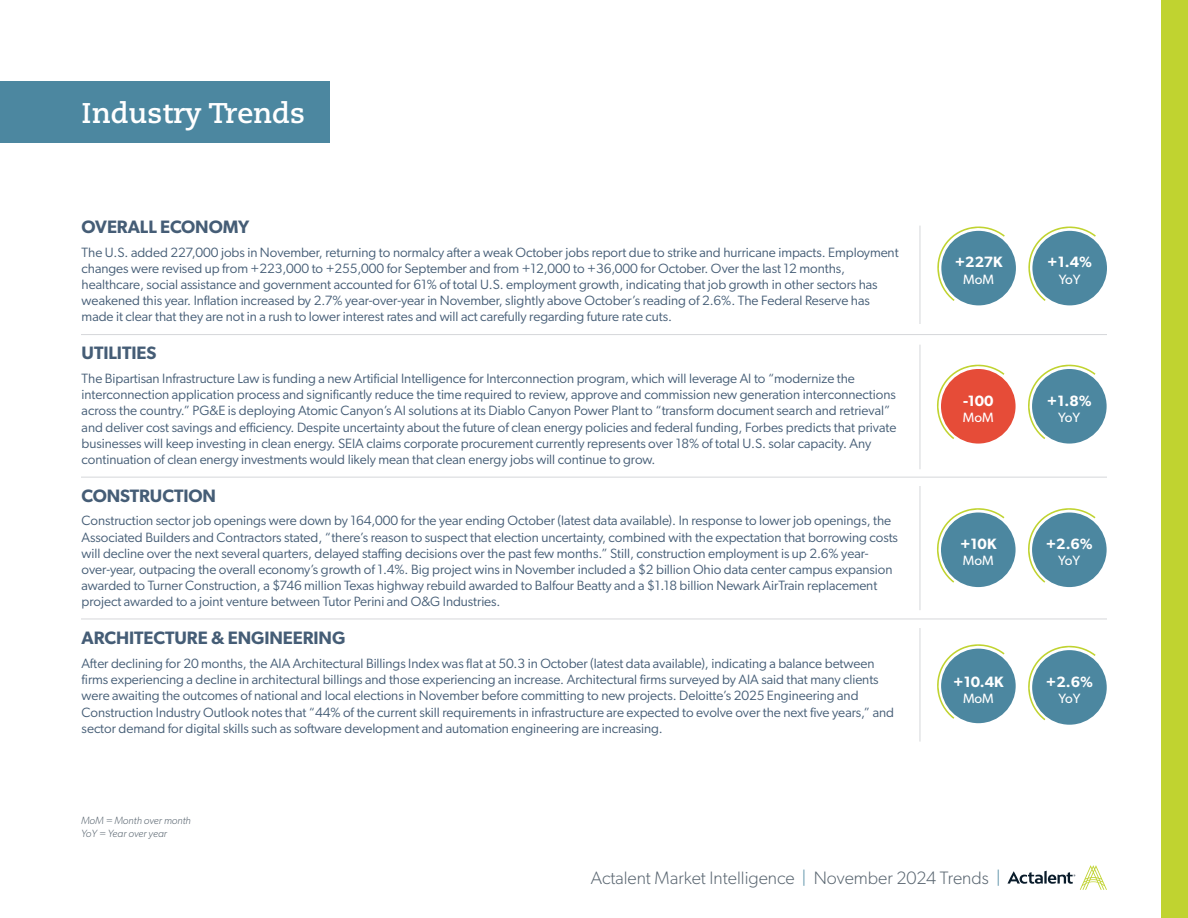
<style>
.page{position:relative;width:1188px;height:918px;background:#fff}
.page>*{position:absolute;margin:0;border:0;box-sizing:border-box;transform-origin:0 0}
.t1{font:700 28.5px "Caecilia LT Pro 75";color:#fff}
.t2{font:600 18px "Gibson";letter-spacing:-.005em;color:#455d76}
.t3{font:300 18px "Gibson";color:#5a6671}
.t4{font:600 15px "Gibson";color:#fff}
.t5{font:13.5px/16.2px "Gibson";letter-spacing:-.005em;color:#455d76}
.t6{font:13.5px "Gibson";color:#fff}
.t7{font:italic 300 10.5px/12.6px "Gibson";letter-spacing:-.005em;color:#5a6671}
.s1{color:#4c87a0}
</style>
<div class="page">
<svg style="left:1007px;top:865px;width:100px;height:25px"></svg>
<div style="left:0;top:81px;width:330px;height:61px;background:#4c87a0"></div>
<div style="left:1161px;top:0;width:27px;height:918px;background:#c0d330"></div>
<hr style="left:920px;top:226px;width:1px;height:98px;background:#d6d7da">
<hr style="left:920px;top:345px;width:1px;height:124px;background:#d6d7da">
<hr style="left:920px;top:486px;width:1px;height:124px;background:#d6d7da">
<div style="left:941px;top:231px;width:75px;height:74px;background:#4c87a0;border-radius:50%"></div>
<svg style="left:937px;top:226px;width:68px;height:75px"></svg>
<div style="left:1032px;top:231px;width:75px;height:74px;background:#4c87a0;border-radius:50%"></div>
<svg style="left:1028px;top:226px;width:68px;height:75px"></svg>
<div style="left:941px;top:369px;width:75px;height:75px;background:#e64c38;border-radius:50%"></div>
<svg style="left:937px;top:364px;width:67px;height:75px"></svg>
<div style="left:1032px;top:369px;width:75px;height:75px;background:#4c87a0;border-radius:50%"></div>
<svg style="left:1028px;top:364px;width:67px;height:75px"></svg>
<div style="left:941px;top:513px;width:75px;height:74px;background:#4c87a0;border-radius:50%"></div>
<svg style="left:937px;top:508px;width:67px;height:75px"></svg>
<div style="left:1032px;top:513px;width:75px;height:74px;background:#4c87a0;border-radius:50%"></div>
<svg style="left:1028px;top:508px;width:67px;height:75px"></svg>
<div style="left:941px;top:649px;width:75px;height:74px;background:#4c87a0;border-radius:50%"></div>
<svg style="left:937px;top:644px;width:68px;height:75px"></svg>
<div style="left:1032px;top:650px;width:75px;height:75px;background:#4c87a0;border-radius:50%"></div>
<svg style="left:1028px;top:645px;width:68px;height:75px"></svg>
<hr style="left:81px;top:334px;width:1026px;height:1px;background:#d6d7da">
<hr style="left:81px;top:477px;width:1026px;height:1px;background:#d6d7da">
<hr style="left:81px;top:619px;width:1026px;height:1px;background:#d6d7da">
<hr style="left:920px;top:628px;width:1px;height:114px;background:#d6d7da">
<p class="t1" style="left:82px;top:93px;width:225px">Industry Trends</p>
<p class="t2" style="left:82px;top:216px;width:169px">OVERALL ECONOMY</p>
<p class="t5" style="left:82px;top:244px;width:819px">The U.S. added 227,000 jobs in November, returning to normalcy after a weak October jobs report due to strike and hurricane impacts. Employment changes were revised up from +223,000 to +255,000 for September and from +12,000 to +36,000 for October. Over the last 12 months, healthcare, social assistance and government accounted for 61% of total U.S. employment growth, indicating that job growth in other sectors has weakened this year. Inflation increased by 2.7% year-over-year in November, slightly above October’s reading of 2.6%. The Federal Reserve has made it clear that they are not in a rush to lower interest rates and will act carefully regarding future rate cuts.</p>
<p class="t2" style="left:82px;top:342px;width:76px">UTILITIES</p>
<p class="t5" style="left:82px;top:370px;width:816px">The Bipartisan Infrastructure Law is funding a new Artificial Intelligence for Interconnection program, which will leverage AI to “modernize the interconnection application process and significantly reduce the time required to review, approve and commission new generation interconnections across the country.” PG&amp;E is deploying Atomic Canyon’s AI solutions at its Diablo Canyon Power Plant to “transform document search and retrieval” and deliver cost savings and efficiency. Despite uncertainty about the future of clean energy policies and federal funding, Forbes predicts that private businesses will keep investing in clean energy. SEIA claims corporate procurement currently represents over 18% of total U.S. solar capacity. Any continuation of clean energy investments would likely mean that clean energy jobs will continue to grow.</p>
<p class="t2" style="left:82px;top:485px;width:136px">CONSTRUCTION</p>
<p class="t5" style="left:82px;top:513px;width:818px">Construction sector job openings were down by 164,000 for the year ending October (latest data available). In response to lower job openings, the Associated Builders and Contractors stated, “there’s reason to suspect that election uncertainty, combined with the expectation that borrowing costs will decline over the next several quarters, delayed staffing decisions over the past few months.” Still, construction employment is up 2.6% year&shy;over-year, outpacing the overall economy’s growth of 1.4%. Big project wins in November included a $2 billion Ohio data center campus expansion awarded to Turner Construction, a $746 million Texas highway rebuild awarded to Balfour Beatty and a $1.18 billion Newark AirTrain replacement project awarded to a joint venture between Tutor Perini and O&amp;G Industries.</p>
<p class="t2" style="left:82px;top:627px;width:265px">ARCHITECTURE &amp; ENGINEERING</p>
<p class="t5" style="left:82px;top:655px;width:814px">After declining for 20 months, the AIA Architectural Billings Index was flat at 50.3 in October (latest data available), indicating a balance between firms experiencing a decline in architectural billings and those experiencing an increase. Architectural firms surveyed by AIA said that many clients were awaiting the outcomes of national and local elections in November before committing to new projects. Deloitte’s 2025 Engineering and Construction Industry Outlook notes that “44% of the current skill requirements in infrastructure are expected to evolve over the next five years,” and sector demand for digital skills such as software development and automation engineering are increasing.</p>
<p class="t7" style="left:81px;top:814px;width:111px">MoM = Month over month<br>YoY = Year over year</p>
<p class="t4" style="left:955px;top:253px;width:49px">+227K</p>
<p class="t6" style="left:963px;top:271px;width:32px">MoM</p>
<p class="t4" style="left:963px;top:391px;width:32px">-100</p>
<p class="t6" style="left:963px;top:409px;width:32px">MoM</p>
<p class="t4" style="left:960px;top:535px;width:38px">+10K</p>
<p class="t6" style="left:963px;top:553px;width:32px">MoM</p>
<p class="t4" style="left:953px;top:673px;width:52px">+10.4K</p>
<p class="t6" style="left:963px;top:690px;width:32px">MoM</p>
<h2 class="t3" style="left:591px;top:867px;width:411px">Actalent Market Intelligence <span class="s1">|</span> November 2024 Trends <span class="s1">|</span></h2>
<p class="t4" style="left:1047px;top:253px;width:46px">+1.4%</p>
<p class="t6" style="left:1059px;top:271px;width:24px">YoY</p>
<p class="t4" style="left:1047px;top:391px;width:46px">+1.8%</p>
<p class="t6" style="left:1058px;top:409px;width:24px">YoY</p>
<p class="t4" style="left:1046px;top:535px;width:49px">+2.6%</p>
<p class="t6" style="left:1058px;top:553px;width:24px">YoY</p>
<p class="t4" style="left:1046px;top:673px;width:49px">+2.6%</p>
<p class="t6" style="left:1058px;top:690px;width:24px">YoY</p>
</div>
